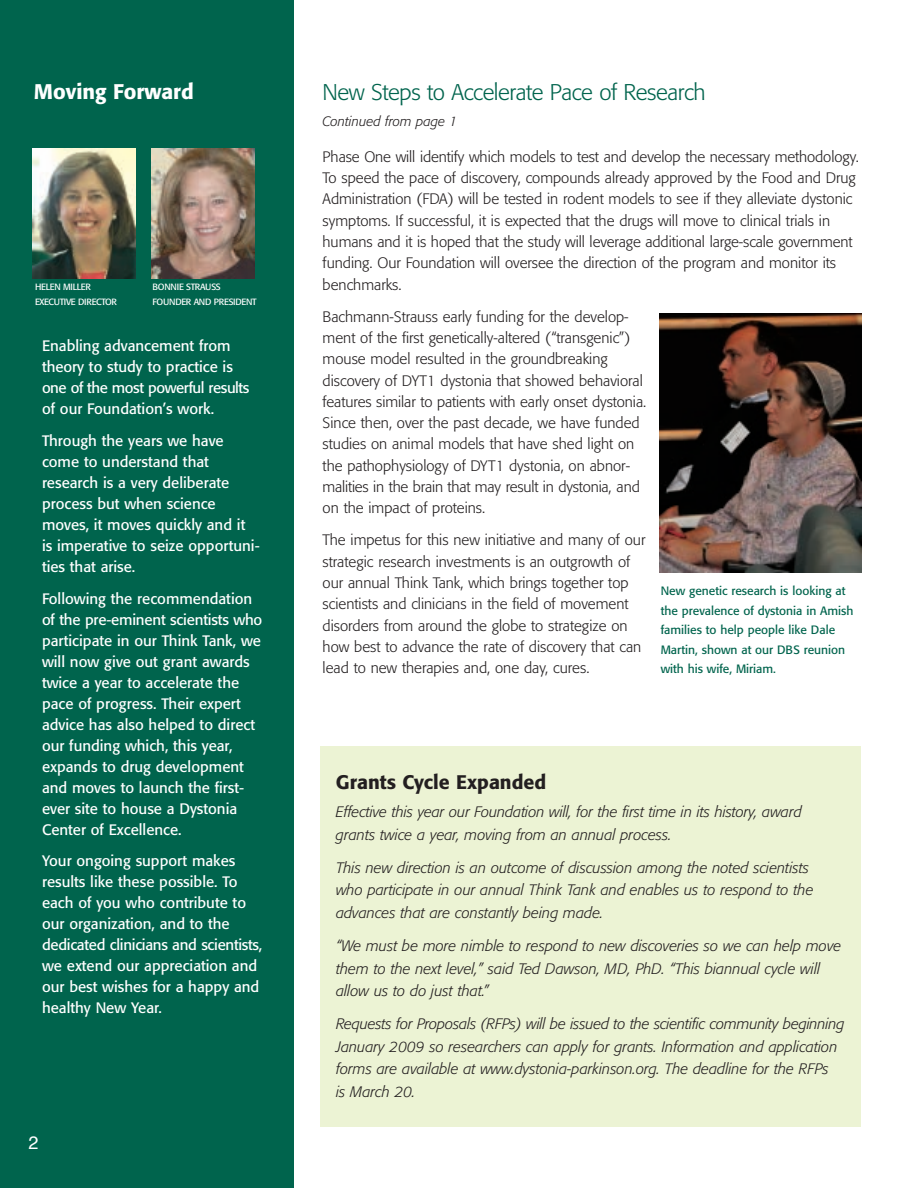
<style>
.page{position:relative;width:918px;height:1188px;background:#fff}
.page>*{position:absolute;margin:0;border:0;box-sizing:border-box;transform-origin:0 0}
.t1{font:300 22.5px "Formata";letter-spacing:-.02em;color:#00644d}
.t2{font:500 21px "Formata";color:#fff}
.t3{font:500 19.5px "Formata";color:#231f20}
.t4{font:18px "Helvetica";color:#fff}
.t5{font:300 15px/21.3px "Formata";color:#231f20}
.t6{font:15px/21px "Formata";color:#fff}
.t7{font:italic 300 15px/22.5px "Formata";color:#231f20}
.t8{font:italic 300 13.5px "Formata";color:#231f20}
.t9{font:12px/19.5px "Formata";color:#00644d}
.t10{font:9px/15px "Formata";letter-spacing:-.035em;color:#fff}
</style>
<div class="page">
<div style="left:321px;top:747px;width:540px;height:380px;background:#ecf3d4"></div>
<div style="left:0;top:0;width:294px;height:1188px;background:#00644d"></div>
<img style="left:151px;top:148px;width:103px;height:130px">
<img style="left:32px;top:148px;width:103px;height:130px">
<img style="left:659px;top:314px;width:202px;height:258px">
<h2 class="t2" style="left:34px;top:83px;width:161px">Moving Forward</h2>
<p class="t10" style="left:35px;top:280px;width:83px">HELEN MILLER<br>EXECUTIVE DIRECTOR</p>
<p class="t10" style="left:153px;top:280px;width:106px">BONNIE STRAUSS<br>FOUNDER AND PRESIDENT</p>
<p class="t6" style="left:42px;top:336px;width:209px">Enabling advancement from theory to study to practice is one of the most powerful results of our Foundation’s work.</p>
<p class="t6" style="left:42px;top:431px;width:219px">Through the years we have come to understand that research is a very deliberate process but when science moves, it moves quickly and it<br>is imperative to seize opportuni&shy;ties that arise.</p>
<p class="t6" style="left:42px;top:589px;width:222px">Following the recommendation of the pre-eminent scientists who participate in our Think Tank, we will now give out grant awards twice a year to accelerate the pace of progress. Their expert advice has also helped to direct our funding which, this year, expands to drug development and moves to launch the first&shy;ever site to house a Dystonia<br>Center of Excellence.</p>
<p class="t6" style="left:42px;top:852px;width:222px">Your ongoing support makes results like these possible. To each of you who contribute to our organization, and to the dedicated clinicians and scientists, we extend our appreciation and our best wishes for a happy and healthy New Year.</p>
<p class="t4" style="left:28px;top:1135px;width:12px">2</p>
<h1 class="t1" style="left:322px;top:83px;width:385px">New Steps to Accelerate Pace of Research</h1>
<p class="t8" style="left:322px;top:116px;width:136px">Continued from page 1</p>
<p class="t5" style="left:323px;top:147px;width:538px">Phase One will identify which models to test and develop the necessary methodology.<br>To speed the pace of discovery, compounds already approved by the Food and Drug Administration (FDA) will be tested in rodent models to see if they alleviate dystonic symptoms. If successful, it is expected that the drugs will move to clinical trials in humans and it is hoped that the study will leverage additional large-scale government funding. Our Foundation will oversee the direction of the program and monitor its benchmarks.</p>
<p class="t5" style="left:323px;top:307px;width:325px">Bachmann-Strauss early funding for the develop&shy;ment of the first genetically-altered (“transgenic”) mouse model resulted in the groundbreaking discovery of DYT1 dystonia that showed behavioral features similar to patients with early onset dystonia.<br>Since then, over the past decade, we have funded studies on animal models that have shed light on the pathophysiology of DYT1 dystonia, on abnor&shy;malities in the brain that may result in dystonia, and on the impact of proteins.</p>
<p class="t5" style="left:323px;top:531px;width:324px">The impetus for this new initiative and many of our strategic research investments is an outgrowth of our annual Think Tank, which brings together top scientists and clinicians in the field of movement disorders from around the globe to strategize on how best to advance the rate of discovery that can lead to new therapies and, one day, cures.</p>
<p class="t9" style="left:661px;top:582px;width:194px">New genetic research is looking at the prevalence of dystonia in Amish families to help people like Dale<br>Martin, shown at our DBS reunion with his wife, Miriam.</p>
<h3 class="t3" style="left:336px;top:774px;width:212px">Grants Cycle Expanded</h3>
<p class="t7" style="left:336px;top:802px;width:467px">Effective this year our Foundation will, for the first time in its history, award grants twice a year, moving from an annual process.</p>
<p class="t7" style="left:336px;top:857px;width:479px">This new direction is an outcome of discussion among the noted scientists who participate in our annual Think Tank and enables us to respond to the advances that are constantly being made.</p>
<p class="t7" style="left:336px;top:936px;width:507px">“We must be more nimble to respond to new discoveries so we can help move them to the next level,” said Ted Dawson, MD, PhD. “This biannual cycle will allow us to do just that.”</p>
<p class="t7" style="left:336px;top:1014px;width:510px">Requests for Proposals (RFPs) will be issued to the scientific community beginning January 2009 so researchers can apply for grants. Information and application forms are available at www.dystonia-parkinson.org. The deadline for the RFPs<br>is March 20.</p>
</div>
